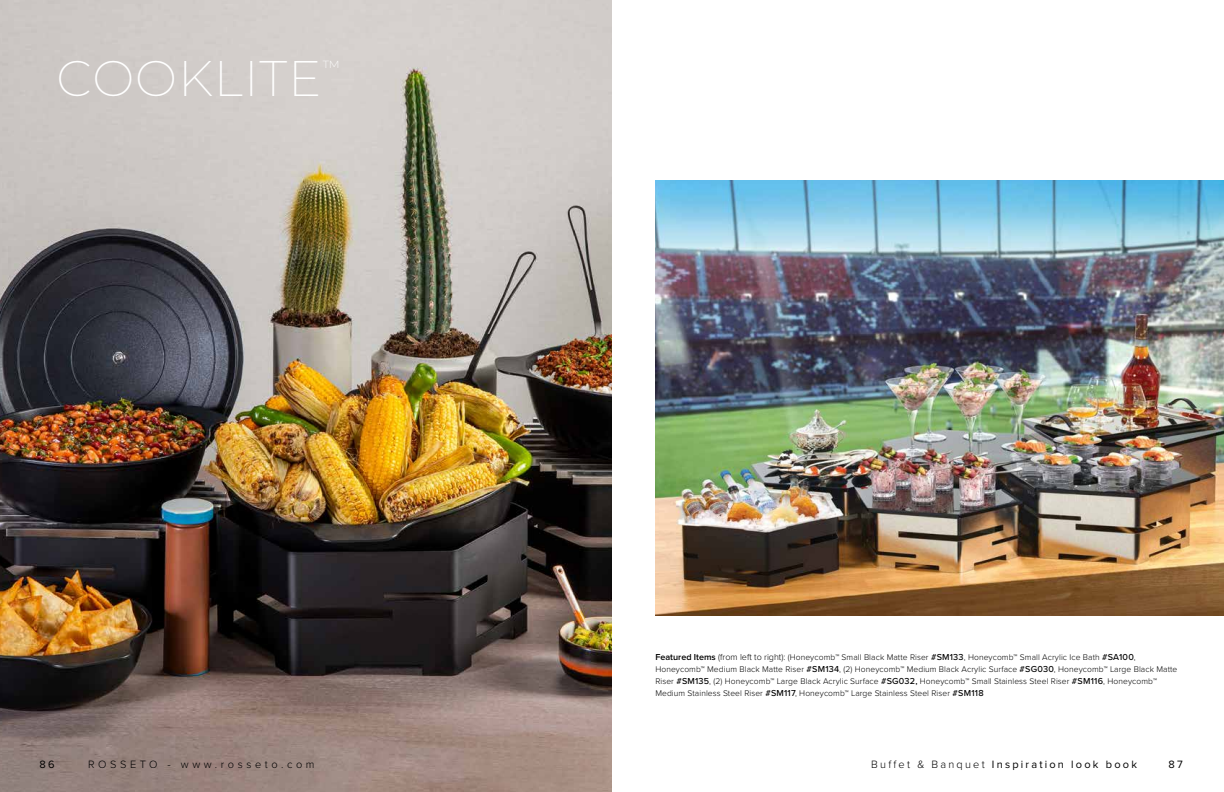
<style>
.page{position:relative;width:1224px;height:792px;background:#fff}
.page>*{position:absolute;margin:0;border:0;box-sizing:border-box;transform-origin:0 0}
.t1{font:200 50px "Montserrat";letter-spacing:.02em;color:#fff}
.t2{font:200 17.5px "Montserrat";color:#fff}
.t3{font:11px "Proxima Nova";letter-spacing:.2em;color:#000}
.t4{font:300 11px "Proxima Nova";letter-spacing:.325em;color:#000}
.t5{font:300 8.5px/12px "Proxima Nova";letter-spacing:.01em;color:#000}
.s1{font-weight:600;font-size:9px}
.s2{font-size:9px}
.s3{font-weight:500;font-size:9px}
.s4{font-weight:300}
</style>
<div class="page">
<img style="left:0;top:0;width:612px;height:792px">
<img style="left:655px;top:180px;width:569px;height:436px">
<h1 class="t1" style="left:56px;top:45px;width:267px">COOKLITE</h1>
<h2 class="t2" style="left:323px;top:55px;width:19px">™</h2>
<p class="t5" style="left:655px;top:651px;width:523px"><span class="s1">Featured Items</span> <span class="s2">(from left to right):</span> (Honeycomb™ Small Black Matte Riser <span class="s3">#SM133</span>, Honeycomb™ Small Acrylic Ice Bath <span class="s3">#SA100</span>, Honeycomb™ Medium Black Matte Riser <span class="s3">#SM134</span>, (2) Honeycomb™ Medium Black Acrylic Surface <span class="s3">#SG030</span>, Honeycomb™ Large Black Matte Riser <span class="s3">#SM135</span>, (2) Honeycomb™ Large Black Acrylic Surface <span class="s3">#SG032,</span> Honeycomb™ Small Stainless Steel Riser <span class="s3">#SM116</span>, Honeycomb™ Medium Stainless Steel Riser <span class="s3">#SM117</span>, Honeycomb™ Large Stainless Steel Riser <span class="s3">#SM118</span></p>
<p class="t3" style="left:39px;top:756px;width:17px">86</p>
<p class="t4" style="left:88px;top:756px;width:228px">ROSSETO - www.rosseto.com</p>
<p class="t3" style="left:871px;top:756px;width:267px"><span class="s4">Buffet &amp; Banquet</span> Inspiration look book</p>
<p class="t3" style="left:1169px;top:756px;width:16px">87</p>
</div>
